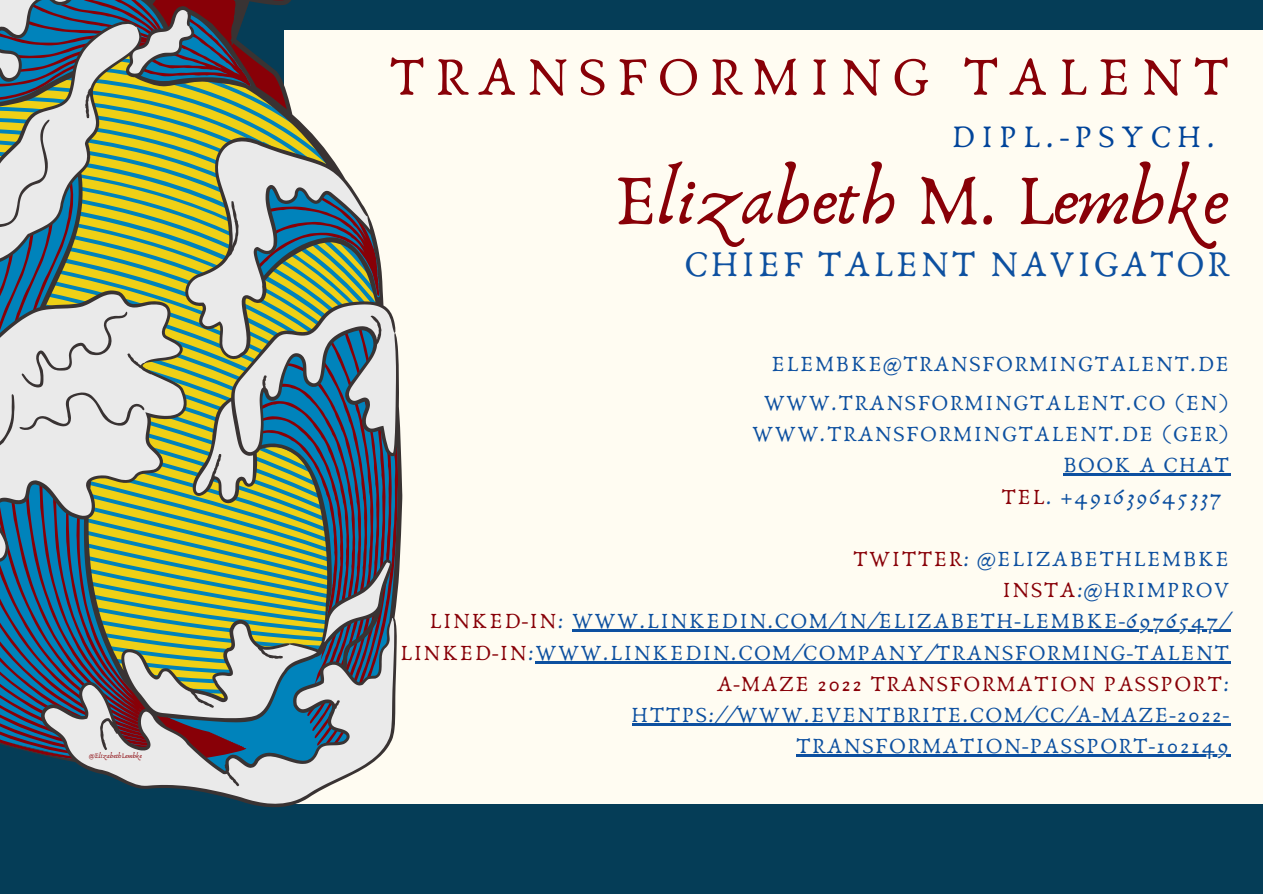
<style>
.page{position:relative;width:1263px;height:894px;background:#fff}
.page>*{position:absolute;margin:0;border:0;box-sizing:border-box;transform-origin:0 0}
.t1{font:73.35px "Anaktoria";color:#880007}
.t2{font:55.8px "Anaktoria";letter-spacing:.18em;color:#880007}
.t3{font:37.5px "Anaktoria";letter-spacing:.07em;color:#0d50a0}
.t4{font:32.55px "Anaktoria";letter-spacing:.185em;color:#00449a}
.t5{font:22.5px/31.2px "Anaktoria";letter-spacing:.07em;color:#0d50a0;text-align:center}
.t6{font:6.9px "Anaktoria";color:#880007}
.s1{color:#880007}
</style>
<div class="page">
<div style="left:0;top:0;width:1263px;height:893px;background:#053d57"></div>
<div style="left:285px;top:30px;width:978px;height:773px;background:#fffcf2"></div>
<hr style="left:1063px;top:473px;width:167px;height:2px;background:#0d50a0">
<hr style="left:572px;top:629px;width:658px;height:2px;background:#0d50a0">
<hr style="left:535px;top:661px;width:695px;height:2px;background:#0d50a0">
<hr style="left:632px;top:723px;width:598px;height:2px;background:#0d50a0">
<hr style="left:796px;top:754px;width:434px;height:2px;background:#0d50a0">
<svg style="left:0;top:0;width:452px;height:807px"></svg>
<p class="t6" style="left:89px;top:751px;width:54px">@ElizabethLembke</p>
<h2 class="t2" style="left:389px;top:43px;width:841px">TRANSFORMING TALENT</h2>
<h3 class="t4" style="left:952px;top:117px;width:265px">DIPL.-PSYCH.</h3>
<h1 class="t1" style="left:614px;top:155px;width:616px">Elizabeth M. Lembke</h1>
<h3 class="t3" style="left:685px;top:241px;width:546px">CHIEF TALENT NAVIGATOR</h3>
<p class="t5" style="left:764px;top:344px;width:467px;line-height:39.3px">ELEMBKE@TRANSFORMINGTALENT.DE<br>WWW.TRANSFORMINGTALENT.CO (EN)</p>
<p class="t5" style="left:752px;top:419px;width:478px">WWW.TRANSFORMINGTALENT.DE (GER)</p>
<p class="t5" style="left:1063px;top:450px;width:167px">BOOK A CHAT</p>
<p class="t5" style="left:1002px;top:481px;width:222px"><span class="s1">TEL</span>. +491639645337</p>
<p class="t5" style="left:400px;top:543px;width:830px;text-align:right"><span class="s1">TWITTER</span>: @ELIZABETHLEMBKE<br><span class="s1">INSTA</span>:@HRIMPROV<br><span class="s1">LINKED-IN</span>: WWW.LINKEDIN.COM/IN/ELIZABETH-LEMBKE-6976547/ <span class="s1">LINKED-IN</span>:WWW.LINKEDIN.COM/COMPANY/TRANSFORMING-TALENT <span class="s1">A-MAZE 2022 TRANSFORMATION PASSPORT</span>:<br>HTTPS://WWW.EVENTBRITE.COM/CC/A-MAZE-2022- TRANSFORMATION-PASSPORT-102149</p>
</div>
